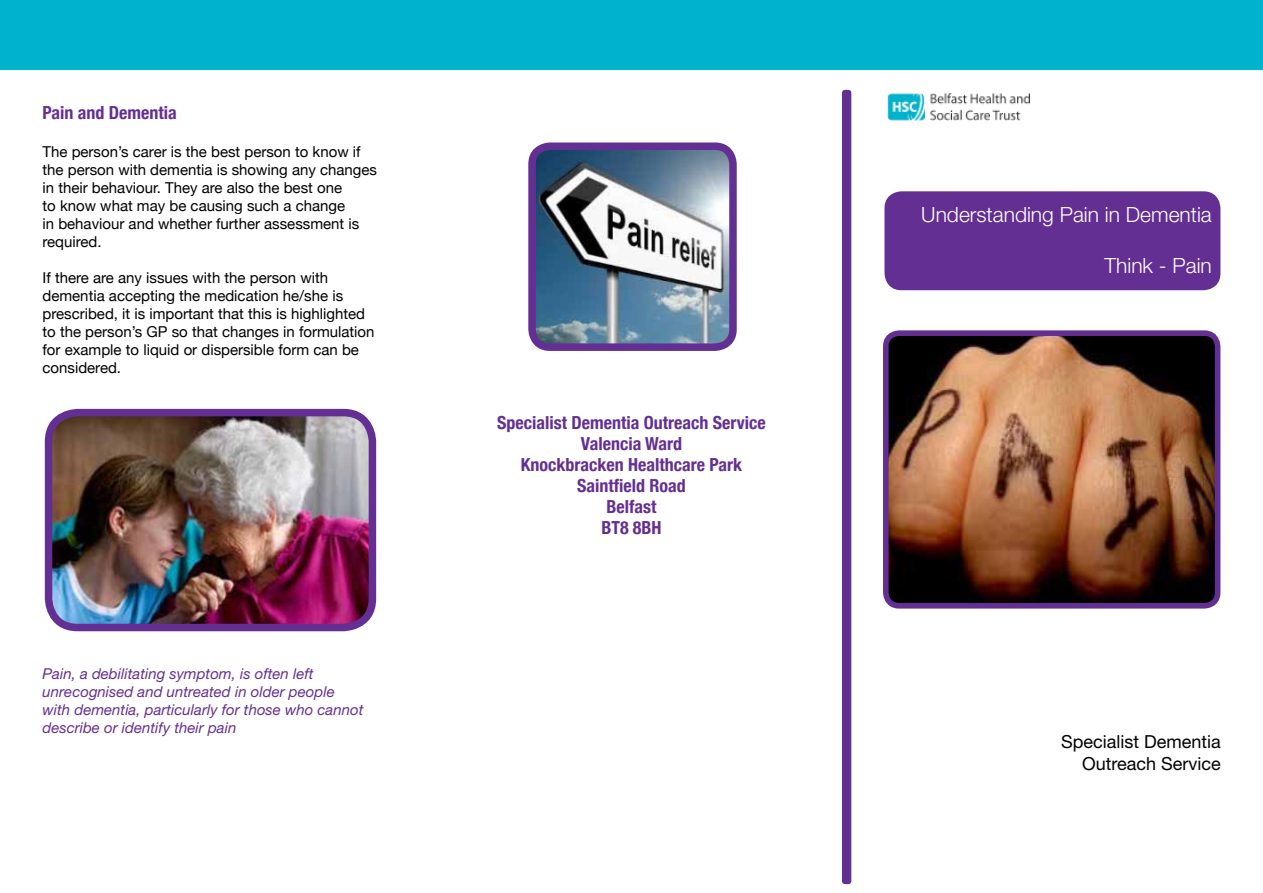
<style>
.page{position:relative;width:1263px;height:893px;background:#fff}
.page>*{position:absolute;margin:0;border:0;box-sizing:border-box;transform-origin:0 0}
.t1{font:300 21px "Helvetica Neue";color:#fff}
.t2{font:700 condensed 18px/21px "Helvetica Neue";color:#642f92;text-align:center}
.t3{font:18px/21.6px "Helvetica Neue";color:#000;text-align:right}
.t4{font:15px/18px "Helvetica Neue";color:#000}
.t5{font:italic 15px/18px "Helvetica Neue";color:#642f92}
</style>
<div class="page">
<div style="left:884px;top:191px;width:336px;height:99px;background:#642f92;border-radius:17px"></div>
<img style="left:887px;top:93px;width:142px;height:28px">
<img style="left:890px;top:337px;width:323px;height:265px">
<div style="left:883px;top:330px;width:337px;height:279px;border:6px solid #642f92;border-radius:13px"></div>
<img style="left:537px;top:151px;width:191px;height:191px">
<div style="left:528px;top:142px;width:209px;height:209px;border:8px solid #642f92;border-radius:18px"></div>
<img style="left:54px;top:418px;width:313px;height:204px">
<div style="left:45px;top:409px;width:331px;height:222px;border:8px solid #642f92;border-radius:29px"></div>
<div style="left:0;top:0;width:1263px;height:69px;background:#00b2cd"></div>
<div style="left:842px;top:90px;width:9px;height:794px;background:#642f92;border-radius:3px"></div>
<p class="t2" style="left:43px;top:102px;width:136px">Pain and Dementia</p>
<p class="t4" style="left:43px;top:143px;width:336px">The person’s carer is the best person to know if the person with dementia is showing any changes in their behaviour. They are also the best one<br>to know what may be causing such a change<br>in behaviour and whether further assessment is required.</p>
<p class="t4" style="left:43px;top:269px;width:334px">If there are any issues with the person with dementia accepting the medication he/she is prescribed, it is important that this is highlighted to the person’s GP so that changes in formulation for example to liquid or dispersible form can be considered.</p>
<p class="t5" style="left:43px;top:665px;width:322px">Pain, a debilitating symptom, is often left unrecognised and untreated in older people with dementia, particularly for those who cannot describe or identify their pain</p>
<p class="t2" style="left:497px;top:412px;width:270px">Specialist Dementia Outreach Service<br>Valencia Ward<br>Knockbracken Healthcare Park<br>Saintfield Road<br>Belfast<br>BT8 8BH</p>
<h1 class="t1" style="left:921px;top:202px;width:292px">Understanding Pain in Dementia</h1>
<h1 class="t1" style="left:1104px;top:253px;width:109px">Think - Pain</h1>
<p class="t3" style="left:1061px;top:731px;width:161px">Specialist Dementia<br>Outreach Service</p>
</div>
